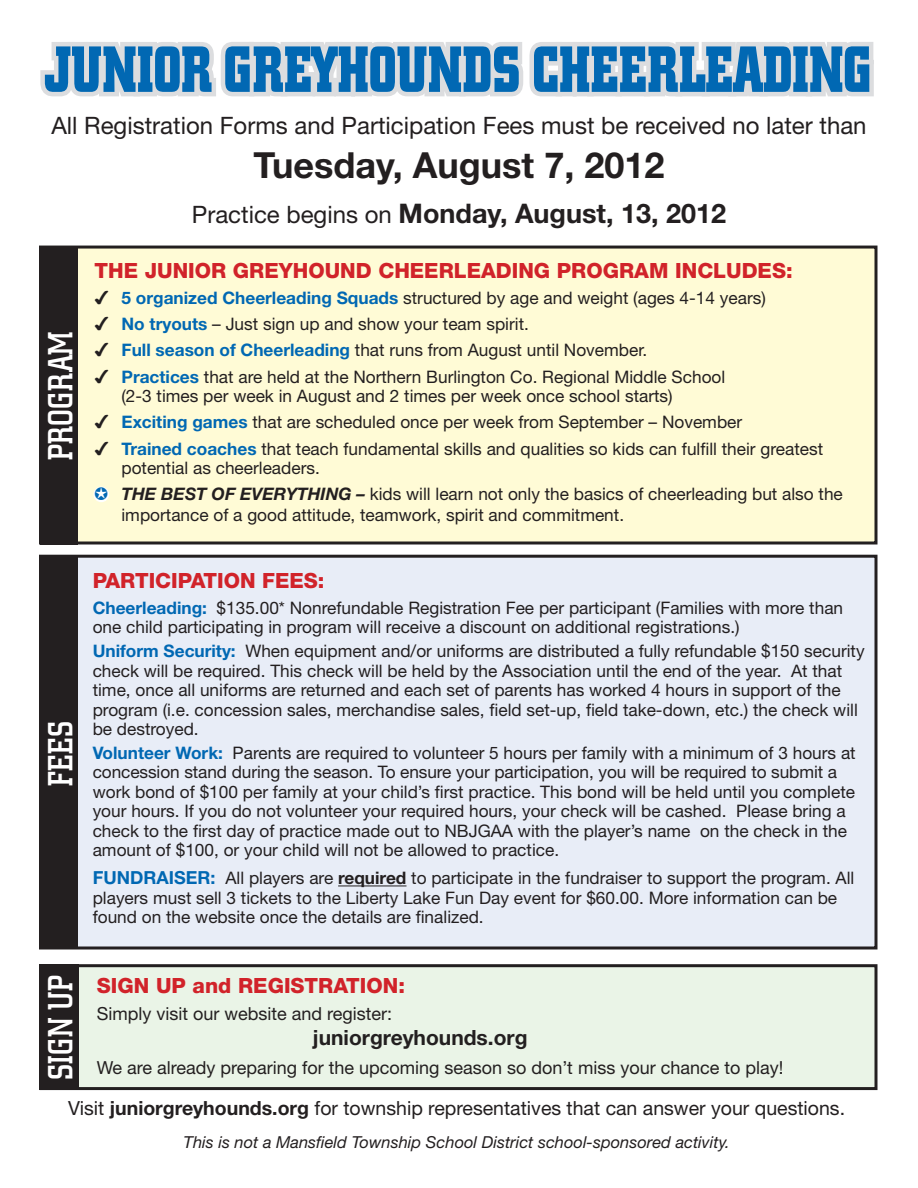
<style>
.page{position:relative;width:918px;height:1188px;background:#fff}
.page>*{position:absolute;margin:0;border:0;box-sizing:border-box;transform-origin:0 0}
.t1{font:700 64.35px "City";color:#0168b3;scale:.78 1}
.t2{font:700 36px "Helvetica Neue";color:#231f20}
.t3{font:500 34.5px "City";letter-spacing:.01em;color:#fff;scale:.9 1}
.t4{font:700 27px "Helvetica Neue";color:#231f20}
.t5{font:24px "Helvetica Neue";color:#231f20}
.t6{font:800 21px "Helvetica Neue";color:#d1232a}
.t7{font:700 21px "Helvetica Neue";color:#231f20}
.t8{font:19.5px "Helvetica Neue";color:#231f20}
.t9{font:18px "Helvetica Neue";color:#231f20}
.t10{font:17.25px/19.5px "Helvetica Neue";color:#231f20}
.t11{font:italic 16.5px "Helvetica Neue";color:#231f20}
.s1{font-weight:400;font-size:24px}
.s2{font-family:"Monotype Sorts"}
.s3{font-weight:700;color:#0168b3}
.s4{font-family:"Monotype Sorts";color:#0168b3}
.s5{font-weight:700;font-style:italic}
.s6{font-weight:700;font-size:18px;color:#0168b3}
.s7{font-weight:700}
</style>
<div class="page">
<div style="left:40px;top:247px;width:836px;height:296px;background:#fffbd6"></div>
<div style="left:39px;top:246px;width:839px;height:298px;border:3px solid #231f20"></div>
<div style="left:41px;top:966px;width:835px;height:123px;background:#eaf4e7"></div>
<div style="left:40px;top:964px;width:838px;height:126px;border:3px solid #231f20"></div>
<div style="left:40px;top:556px;width:836px;height:392px;background:#e8edf7"></div>
<div style="left:39px;top:555px;width:839px;height:395px;border:3px solid #231f20"></div>
<svg style="left:93px;top:486px;width:16px;height:16px"></svg>
<hr style="left:338px;top:886px;width:69px;height:1px;background:#231f20">
<div style="left:40px;top:248px;width:38px;height:296px;background:#231f20"></div>
<div style="left:40px;top:556px;width:38px;height:392px;background:#231f20"></div>
<div style="left:39px;top:964px;width:39px;height:126px;background:#231f20"></div>
<svg style="left:40px;top:42px;width:834px;height:55px;background:#dedfe1"></svg>
<p class="t1" style="left:44px;top:34px;width:1062px">JUNIOR GREYHOUNDS CHEERLEADING</p>
<p class="t5" style="left:51px;top:112px;width:817px">All Registration Forms and Participation Fees must be received no later than</p>
<p class="t2" style="left:254px;top:142px;width:412px">Tuesday, August 7, 2012</p>
<p class="t4" style="left:192px;top:196px;width:536px"><span class="s1">Practice begins on</span> Monday, August, 13, 2012</p>
<p class="t3" style="left:41px;top:460px;width:145px;rotate:-90deg">PROGRAM</p>
<p class="t3" style="left:41px;top:786px;width:73px;rotate:-90deg">FEES</p>
<p class="t6" style="left:94px;top:258px;width:700px">THE JUNIOR GREYHOUND CHEERLEADING PROGRAM INCLUDES:</p>
<p class="t10" style="left:94px;top:288px;width:673px"><span class="s2">4</span> <span class="s3">5 organized Cheerleading Squads</span> structured by age and weight (ages 4-14 years)</p>
<p class="t10" style="left:95px;top:314px;width:436px"><span class="s2">4</span> <span class="s3">No tryouts</span> – Just sign up and show your team spirit.</p>
<p class="t10" style="left:95px;top:340px;width:554px"><span class="s2">4</span> <span class="s3">Full season of Cheerleading</span> that runs from August until November.</p>
<p class="t10" style="left:122px;top:367px;width:605px;text-indent:-27px"><span class="s2">4</span> <span class="s3">Practices</span> that are held at the Northern Burlington Co. Regional Middle School (2-3 times per week in August and 2 times per week once school starts)</p>
<p class="t10" style="left:95px;top:412px;width:649px"><span class="s2">4</span> <span class="s3">Exciting games</span> that are scheduled once per week from September – November</p>
<p class="t10" style="left:122px;top:439px;width:703px;text-indent:-27px"><span class="s2">4</span> <span class="s3">Trained coaches</span> that teach fundamental skills and qualities so kids can fulfill their greatest potential as cheerleaders.</p>
<p class="t10" style="left:122px;top:484px;width:723px;line-height:21px;text-indent:-27px"><span class="s4">J</span> <span class="s5">THE BEST OF EVERYTHING –</span> kids will learn not only the basics of cheerleading but also the importance of a good attitude, teamwork, spirit and commitment.</p>
<p class="t6" style="left:93px;top:568px;width:233px">PARTICIPATION FEES:</p>
<p class="t10" style="left:93px;top:598px;width:752px"><span class="s3">Cheerleading:</span> $135.00* Nonrefundable Registration Fee per participant (Families with more than one child participating in program will receive a discount on additional registrations.)</p>
<p class="t10" style="left:93px;top:641px;width:773px"><span class="s3">Uniform Security:</span> When equipment and/or uniforms are distributed a fully refundable $150 security check will be required. This check will be held by the Association until the end of the year. At that time, once all uniforms are returned and each set of parents has worked 4 hours in support of the program (i.e. concession sales, merchandise sales, field set-up, field take-down, etc.) the check will be destroyed.</p>
<p class="t10" style="left:93px;top:743px;width:765px"><span class="s3">Volunteer Work:</span> Parents are required to volunteer 5 hours per family with a minimum of 3 hours at concession stand during the season. To ensure your participation, you will be required to submit a work bond of $100 per family at your child’s first practice. This bond will be held until you complete your hours. If you do not volunteer your required hours, your check will be cashed. Please bring a check to the first day of practice made out to NBJGAA with the player’s name on the check in the amount of $100, or your child will not be allowed to practice.</p>
<p class="t10" style="left:93px;top:868px;width:763px"><span class="s6">FUNDRAISER:</span> All players are <span class="s7">required</span> to participate in the fundraiser to support the program. All players must sell 3 tickets to the Liberty Lake Fun Day event for $60.00. More information can be found on the website once the details are finalized.</p>
<p class="t3" style="left:41px;top:1080px;width:118px;rotate:-90deg">SIGN UP</p>
<p class="t6" style="left:97px;top:973px;width:310px">SIGN UP and REGISTRATION:</p>
<p class="t9" style="left:97px;top:1002px;width:297px">Simply visit our website and register:</p>
<p class="t7" style="left:313px;top:1025px;width:216px">juniorgreyhounds.org</p>
<p class="t9" style="left:97px;top:1057px;width:688px">We are already preparing for the upcoming season so don’t miss your chance to play!</p>
<p class="t8" style="left:68px;top:1096px;width:778px">Visit <span class="s7">juniorgreyhounds.org</span> for township representatives that can answer your questions.</p>
<p class="t11" style="left:184px;top:1132px;width:548px">This is not a Mansfield Township School District school-sponsored activity.</p>
</div>
